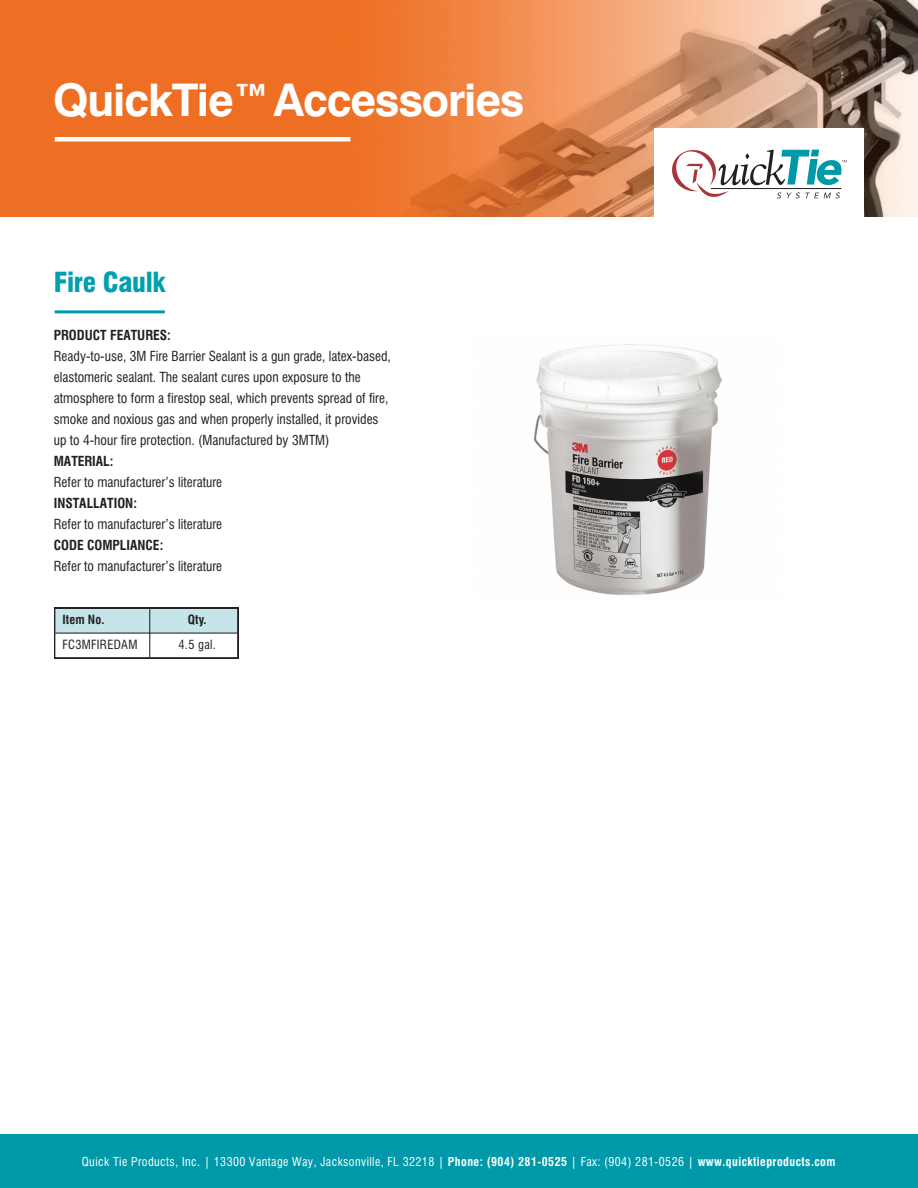
<style>
.page{position:relative;width:918px;height:1188px;background:#fff}
.page>*{position:absolute;margin:0;border:0;box-sizing:border-box;transform-origin:0 0}
.t1{font:700 45px "Swiss 721 BT";letter-spacing:-.025em;color:#fff}
.t2{font:900 condensed 27px "Swiss 721 BT";letter-spacing:-.015em;color:#00a0b0}
.t3{font:condensed 13.5px/21px "Swiss 721 BT";color:#231f20}
.t4{font:700 condensed 13.5px "Swiss 721 BT";color:#231f20}
.t5{font:condensed 12.3px "Swiss 721 BT";letter-spacing:.025em;color:#231f20}
.t6{font:700 condensed 12.3px "Swiss 721 BT";letter-spacing:.01em;color:#231f20}
.t7{font:condensed 12px "Swiss 721 BT";letter-spacing:.035em;color:#fff}
.s1{font-weight:700}
</style>
<div class="page">
<hr style="left:55px;top:310px;width:110px;height:3px;background:#0099a9">
<svg style="left:54px;top:608px;width:184px;height:50px"></svg>
<hr style="left:150px;top:633px;width:87px;height:1px;background:#231f20">
<hr style="left:55px;top:633px;width:94px;height:1px;background:#231f20">
<hr style="left:149px;top:609px;width:1px;height:48px;background:#231f20">
<img style="left:534px;top:344px;width:188px;height:251px">
<div style="left:0;top:1134px;width:918px;height:54px;background:#0099a9"></div>
<img style="left:0;top:0;width:918px;height:216px">
<div style="left:55px;top:137px;width:295px;height:5px;background:#fff"></div>
<div style="left:655px;top:128px;width:209px;height:92px;background:#fff"></div>
<svg style="left:672px;top:149px;width:175px;height:50px"></svg>
<h1 class="t1" style="left:53px;top:73px;width:473px">QuickTie™Accessories</h1>
<h2 class="t2" style="left:54px;top:266px;width:113px">Fire Caulk</h2>
<p class="t4" style="left:54px;top:327px;width:119px">PRODUCT FEATURES:</p>
<p class="t3" style="left:54px;top:345px;width:339px">Ready-to-use, 3M Fire Barrier Sealant is a gun grade, latex-based, elastomeric sealant. The sealant cures upon exposure to the atmosphere to form a firestop seal, which prevents spread of fire, smoke and noxious gas and when properly installed, it provides up to 4-hour fire protection. (Manufactured by 3MTM)</p>
<p class="t4" style="left:54px;top:453px;width:61px">MATERIAL:</p>
<p class="t3" style="left:54px;top:471px;width:170px">Refer to manufacturer’s literature</p>
<p class="t4" style="left:54px;top:495px;width:85px">INSTALLATION:</p>
<p class="t3" style="left:54px;top:513px;width:170px">Refer to manufacturer’s literature</p>
<p class="t4" style="left:54px;top:537px;width:111px">CODE COMPLIANCE:</p>
<p class="t3" style="left:54px;top:555px;width:170px">Refer to manufacturer’s literature</p>
<p class="t6" style="left:62px;top:612px;width:44px">Item No.</p>
<p class="t6" style="left:188px;top:612px;width:20px">Qty.</p>
<p class="t5" style="left:62px;top:637px;width:77px">FC3MFIREDAM</p>
<p class="t5" style="left:178px;top:637px;width:39px">4.5 gal.</p>
<p class="t7" style="left:82px;top:1154px;width:755px">Quick Tie Products, Inc. | 13300 Vantage Way, Jacksonville, FL 32218 | <span class="s1">Phone: (904) 281-0525</span> | Fax: (904) 281-0526 | <span class="s1">www.quicktieproducts.com</span></p>
</div>
